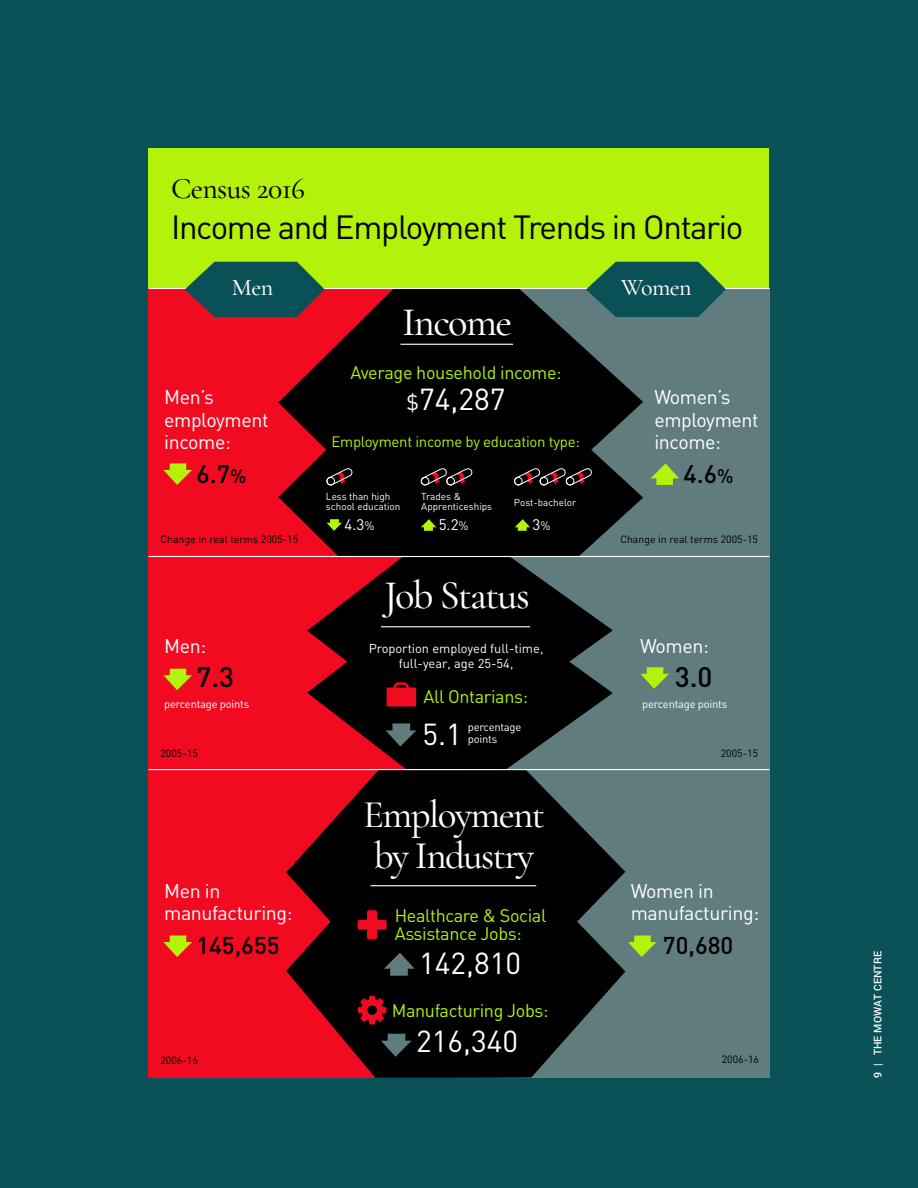
<style>
.page{position:relative;width:918px;height:1188px;background:#0a5257}
.page>*{position:absolute;margin:0;border:0;box-sizing:border-box;transform-origin:0 0}
.t1{font:500 40.35px "Cormorant Garamond";letter-spacing:-.04em;color:#fff}
.t2{font:500 39px/40.5px "Cormorant Garamond";letter-spacing:-.04em;color:#fff}
.t3{font:33.15px "DIN";letter-spacing:-.04em;color:#000}
.t4{font:30px "DIN";color:#fff}
.t5{font:500 29.85px "Cormorant Garamond";letter-spacing:-.02em;color:#000}
.t6{font:500 28.05px "DIN";color:#000}
.t7{font:500 25.05px "DIN";color:#000}
.t8{font:500 24px "DIN";color:#000}
.t9{font:500 23.85px "Cormorant Garamond";letter-spacing:-.02em;color:#fff}
.t10{font:19.65px/22.4px "DIN";letter-spacing:-.02em;color:#fff}
.t11{font:18px/18px "DIN";letter-spacing:-.02em;color:#b3f20b}
.t12{font:15.15px "DIN";color:#fff}
.t13{font:15px "DIN";letter-spacing:-.02em;color:#b3f20b}
.t14{font:12.75px/15.5px "DIN";color:#fffefe;text-align:center}
.t15{font:11.25px/12px "DIN";letter-spacing:-.02em;color:#fff}
.t16{font:10.5px "DIN";color:#000}
.t17{font:500 10.5px "Roboto";letter-spacing:.01em;color:#fff}
.t18{font:9.9px/10.4px "DIN";color:#fffefe}
.s1{font-size:19.35px}
.s2{font-size:21px}
.s3{font-size:12.15px}
</style>
<div class="page">
<div style="left:459px;top:288px;width:311px;height:790px;background:#607c7e"></div>
<div style="left:148px;top:288px;width:311px;height:790px;background:#f20a20"></div>
<div style="left:148px;top:148px;width:621px;height:140px;background:#b3f20b"></div>
<svg style="left:307px;top:557px;width:306px;height:212px;fill:#000"></svg>
<svg style="left:278px;top:289px;width:365px;height:267px;fill:#000"></svg>
<hr style="left:148px;top:556px;width:622px;height:1px;background:#fffefe">
<hr style="left:148px;top:288px;width:622px;height:1px;background:#fffefe">
<svg style="left:651px;top:463px;width:28px;height:22px"></svg>
<svg style="left:327px;top:519px;width:15px;height:12px"></svg>
<svg style="left:163px;top:463px;width:29px;height:22px"></svg>
<svg style="left:386px;top:723px;width:30px;height:23px"></svg>
<svg style="left:163px;top:669px;width:29px;height:21px"></svg>
<svg style="left:640px;top:667px;width:29px;height:22px"></svg>
<svg style="left:515px;top:519px;width:15px;height:12px"></svg>
<svg style="left:421px;top:519px;width:15px;height:12px"></svg>
<svg style="left:311px;top:468px;width:42px;height:20px"></svg>
<div style="left:326px;top:477px;width:9px;height:8px;border:1px solid #fff;border-radius:50%"></div>
<svg style="left:405px;top:468px;width:68px;height:20px"></svg>
<div style="left:446px;top:477px;width:9px;height:8px;border:1px solid #fff;border-radius:50%"></div>
<svg style="left:498px;top:468px;width:94px;height:20px;background:#2c1d1e"></svg>
<div style="left:566px;top:477px;width:8px;height:8px;border:1px solid #fff;border-radius:50%"></div>
<hr style="left:400px;top:344px;width:113px;height:1px;background:#fff">
<hr style="left:381px;top:626px;width:149px;height:1px;background:#fff">
<svg style="left:286px;top:770px;width:340px;height:308px;fill:#000"></svg>
<svg style="left:163px;top:935px;width:29px;height:22px"></svg>
<svg style="left:628px;top:935px;width:29px;height:22px"></svg>
<svg style="left:384px;top:953px;width:31px;height:23px"></svg>
<svg style="left:381px;top:1034px;width:31px;height:23px"></svg>
<hr style="left:370px;top:885px;width:166px;height:1px;background:#fff">
<svg style="left:358px;top:996px;width:28px;height:28px"></svg>
<div style="left:367px;top:910px;width:10px;height:29px;background:#f20a20;border-radius:2px"></div>
<div style="left:358px;top:920px;width:29px;height:10px;background:#f20a20;border-radius:2px"></div>
<svg style="left:387px;top:682px;width:29px;height:24px"></svg>
<svg style="left:185px;top:262px;width:140px;height:55px"></svg>
<svg style="left:586px;top:262px;width:140px;height:55px"></svg>
<hr style="left:148px;top:769px;width:622px;height:1px;background:#fffefe">
<p class="t5" style="left:171px;top:171px;width:136px">Census 2016</p>
<p class="t3" style="left:171px;top:206px;width:574px">Income and Employment Trends in Ontario</p>
<p class="t9" style="left:232px;top:273px;width:43px">Men</p>
<p class="t9" style="left:621px;top:273px;width:72px">Women</p>
<p class="t10" style="left:164px;top:386px;width:106px">Men’s employment income:</p>
<p class="t7" style="left:196px;top:458px;width:51px">6.7<span class="s1">%</span></p>
<p class="t1" style="left:402px;top:298px;width:111px">Income</p>
<p class="t11" style="left:350px;top:363px;width:213px">Average household income:</p>
<p class="t4" style="left:407px;top:380px;width:100px"><span class="s2">$</span>74,287</p>
<p class="t13" style="left:331px;top:432px;width:250px">Employment income by education type:</p>
<p class="t18" style="left:326px;top:491px;width:76px">Less than high school education</p>
<p class="t12" style="left:344px;top:515px;width:32px">4.3<span class="s3">%</span></p>
<p class="t18" style="left:421px;top:491px;width:72px">Trades &amp;<br>Apprenticeships</p>
<p class="t12" style="left:439px;top:515px;width:32px">5.2<span class="s3">%</span></p>
<p class="t18" style="left:514px;top:497px;width:64px">Post-bachelor</p>
<p class="t12" style="left:532px;top:515px;width:20px">3<span class="s3">%</span></p>
<p class="t10" style="left:654px;top:386px;width:106px">Women’s employment income:</p>
<p class="t7" style="left:684px;top:458px;width:51px">4.6<span class="s1">%</span></p>
<p class="t16" style="left:160px;top:533px;width:139px">Change in real terms 2005-15</p>
<p class="t16" style="left:620px;top:533px;width:139px">Change in real terms 2005-15</p>
<p class="t1" style="left:384px;top:570px;width:147px">Job Status</p>
<p class="t10" style="left:164px;top:635px;width:44px">Men:</p>
<p class="t10" style="left:640px;top:635px;width:70px">Women:</p>
<p class="t14" style="left:369px;top:640px;width:176px">Proportion employed full-time, full-year, age 25-54,</p>
<p class="t6" style="left:196px;top:659px;width:39px">7.3</p>
<p class="t6" style="left:675px;top:659px;width:39px">3.0</p>
<p class="t11" style="left:423px;top:687px;width:106px">All Ontarians:</p>
<p class="t4" style="left:423px;top:715px;width:41px">5.1</p>
<p class="t15" style="left:164px;top:697px;width:87px">percentage points</p>
<p class="t15" style="left:642px;top:697px;width:87px">percentage points</p>
<p class="t15" style="left:468px;top:720px;width:55px">percentage points</p>
<p class="t16" style="left:160px;top:747px;width:39px">2005-15</p>
<p class="t16" style="left:721px;top:747px;width:39px">2005-15</p>
<p class="t10" style="left:164px;top:879px;width:130px">Men in manufacturing:</p>
<p class="t8" style="left:196px;top:930px;width:85px">145,655</p>
<p class="t2" style="left:363px;top:795px;width:183px">Employment by Industry</p>
<p class="t11" style="left:395px;top:906px;width:153px">Healthcare &amp; Social<br>Assistance Jobs:</p>
<p class="t4" style="left:419px;top:945px;width:103px">142,810</p>
<p class="t11" style="left:392px;top:1001px;width:158px">Manufacturing Jobs:</p>
<p class="t10" style="left:631px;top:879px;width:130px">Women in manufacturing:</p>
<p class="t8" style="left:663px;top:930px;width:72px">70,680</p>
<p class="t4" style="left:416px;top:1023px;width:103px">216,340</p>
<p class="t16" style="left:160px;top:1054px;width:39px">2006-16</p>
<p class="t16" style="left:722px;top:1053px;width:39px">2006-16</p>
<p class="t17" style="left:872px;top:1078px;width:128px;rotate:-90deg">9 | THE MOWAT CENTRE</p>
</div>
